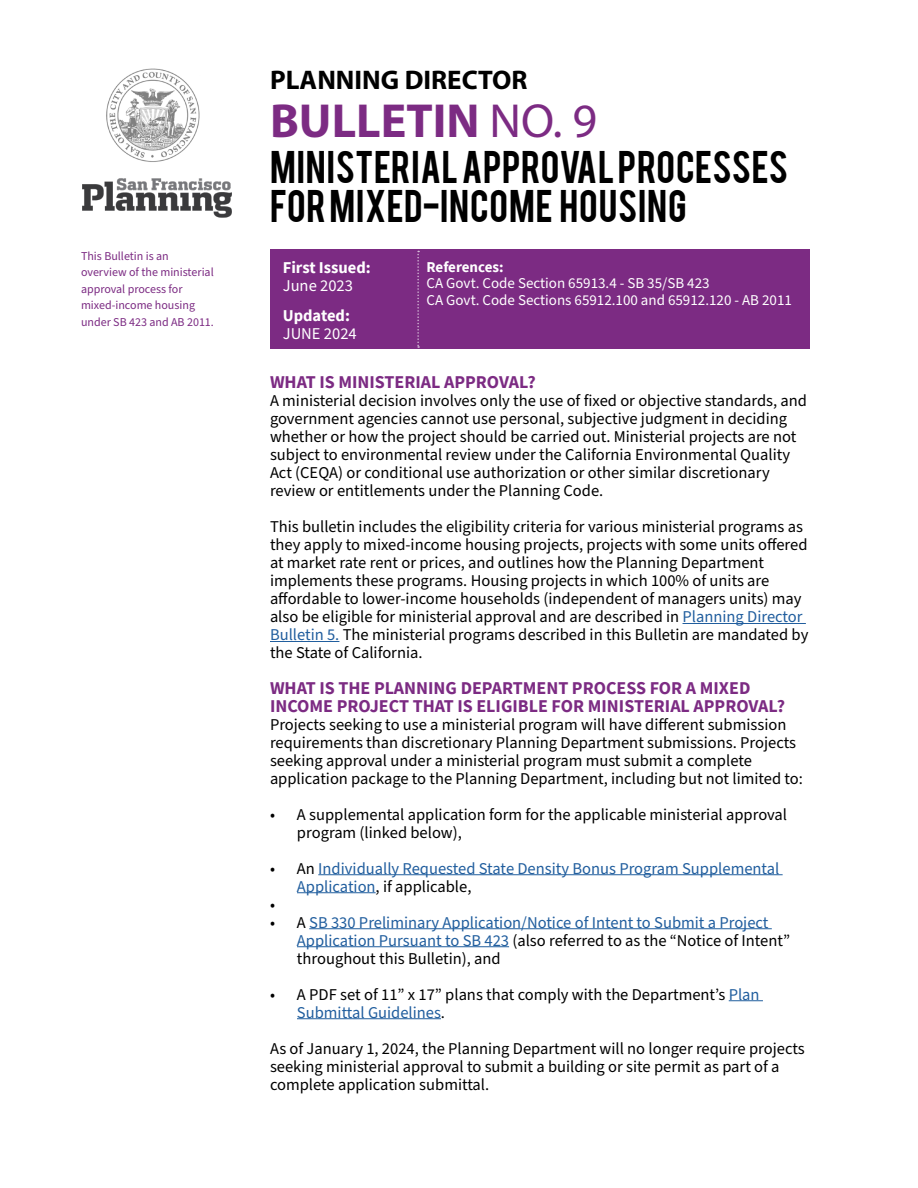
<style>
.page{position:relative;width:918px;height:1188px;background:#fff}
.page>*{position:absolute;margin:0;border:0;box-sizing:border-box;transform-origin:0 0}
.t1{font:700 48px "Myriad Pro";color:#7c2b83}
.t2{font:36px/39px "Bebas";letter-spacing:.02em;color:#000}
.t3{font:700 27px "Myriad Pro";color:#000}
.t4{font:700 18px/18px "Source Sans Pro";color:#7c2b83}
.t5{font:16.5px/18px "Source Sans Pro";color:#000}
.t6{font:16.5px/18px "Source Sans Pro";color:#215e9e}
.t7{font:700 16.5px "Source Sans Pro";color:#fff}
.t8{font:16.5px "Source Sans Pro";color:#fff}
.t9{font:15px/16.5px "Source Sans Pro";color:#fff}
.t10{font:700 15px "Source Sans Pro";letter-spacing:-.005em;color:#fff}
.t11{font:12px/16.5px "Source Sans Pro";color:#7c2b83}
.s1{font-weight:400}
.s2{color:#215e9e}
.s3{color:#000}
</style>
<div class="page">
<div style="left:270px;top:250px;width:540px;height:99px;background:#7c2b83"></div>
<svg style="left:417px;top:251px;width:2px;height:97px"></svg>
<hr style="left:683px;top:623px;width:123px;height:1px;background:#215e9e">
<hr style="left:270px;top:641px;width:69px;height:1px;background:#215e9e">
<hr style="left:318px;top:874px;width:465px;height:1px;background:#215e9e">
<hr style="left:297px;top:892px;width:79px;height:1px;background:#215e9e">
<hr style="left:309px;top:928px;width:463px;height:1px;background:#215e9e">
<hr style="left:297px;top:946px;width:212px;height:1px;background:#215e9e">
<hr style="left:729px;top:1000px;width:34px;height:1px;background:#215e9e">
<hr style="left:297px;top:1018px;width:144px;height:1px;background:#215e9e">
<img style="left:106px;top:68px;width:94px;height:94px">
<img style="left:82px;top:178px;width:150px;height:40px">
<h3 class="t3" style="left:270px;top:63px;width:259px">PLANNING DIRECTOR</h3>
<h1 class="t1" style="left:270px;top:90px;width:329px">BULLETIN <span class="s1">NO. 9</span></h1>
<h2 class="t2" style="left:270px;top:146px;width:520px">MINISTERIAL APPROVAL PROCESSES<br>FOR MIXED-INCOME HOUSING</h2>
<p class="t11" style="left:81px;top:248px;width:134px">This Bulletin is an overview of the ministerial approval process for mixed-income housing under SB 423 and AB 2011.</p>
<p class="t10" style="left:427px;top:257px;width:79px">References:</p>
<p class="t7" style="left:283px;top:256px;width:90px">First Issued:</p>
<p class="t8" style="left:283px;top:275px;width:72px">June 2023</p>
<p class="t7" style="left:283px;top:304px;width:69px">Updated:</p>
<p class="t8" style="left:283px;top:323px;width:76px">JUNE 2024</p>
<p class="t4" style="left:270px;top:373px;width:267px">WHAT IS MINISTERIAL APPROVAL?</p>
<p class="t5" style="left:270px;top:392px;width:539px">A ministerial decision involves only the use of fixed or objective standards, and government agencies cannot use personal, subjective judgment in deciding whether or how the project should be carried out. Ministerial projects are not subject to environmental review under the California Environmental Quality Act (CEQA) or conditional use authorization or other similar discretionary review or entitlements under the Planning Code.</p>
<p class="t5" style="left:270px;top:518px;width:540px">This bulletin includes the eligibility criteria for various ministerial programs as they apply to mixed-income housing projects, projects with some units offered at market rate rent or prices, and outlines how the Planning Department implements these programs. Housing projects in which 100% of units are affordable to lower-income households (independent of managers units) may also be eligible for ministerial approval and are described in <span class="s2">Planning Director Bulletin 5.</span> The ministerial programs described in this Bulletin are mandated by the State of California.</p>
<p class="t4" style="left:270px;top:678px;width:517px">WHAT IS THE PLANNING DEPARTMENT PROCESS FOR A MIXED<br>INCOME PROJECT THAT IS ELIGIBLE FOR MINISTERIAL APPROVAL?</p>
<p class="t5" style="left:270px;top:716px;width:534px">Projects seeking to use a ministerial program will have different submission requirements than discretionary Planning Department submissions. Projects seeking approval under a ministerial program must submit a complete application package to the Planning Department, including but not limited to:</p>
<p class="t5" style="left:297px;top:806px;width:492px;text-indent:-27px">• A supplemental application form for the applicable ministerial approval program (linked below),</p>
<p class="t6" style="left:270px;top:860px;width:511px"><span class="s3">• An</span> Individually Requested State Density Bonus Program Supplemental</p>
<p class="t5" style="left:297px;top:878px;width:176px"><span class="s2">Application</span>, if applicable,</p>
<p class="t5" style="left:270px;top:896px;width:7px">•</p>
<p class="t6" style="left:297px;top:914px;width:495px;text-indent:-27px"><span class="s3">• A</span> SB 330 Preliminary Application/Notice of Intent to Submit a Project<br>Application Pursuant to SB 423 <span class="s3">(also referred to as the “Notice of Intent” throughout this Bulletin), and</span></p>
<p class="t5" style="left:297px;top:986px;width:464px;text-indent:-27px">• A PDF set of 11” x 17” plans that comply with the Department’s <span class="s2">Plan<br>Submittal Guidelines</span>.</p>
<p class="t5" style="left:270px;top:1040px;width:536px">As of January 1, 2024, the Planning Department will no longer require projects seeking ministerial approval to submit a building or site permit as part of a complete application submittal.</p>
<p class="t9" style="left:427px;top:276px;width:367px">CA Govt. Code Section 65913.4 - SB 35/SB 423<br>CA Govt. Code Sections 65912.100 and 65912.120 - AB 2011</p>
</div>
